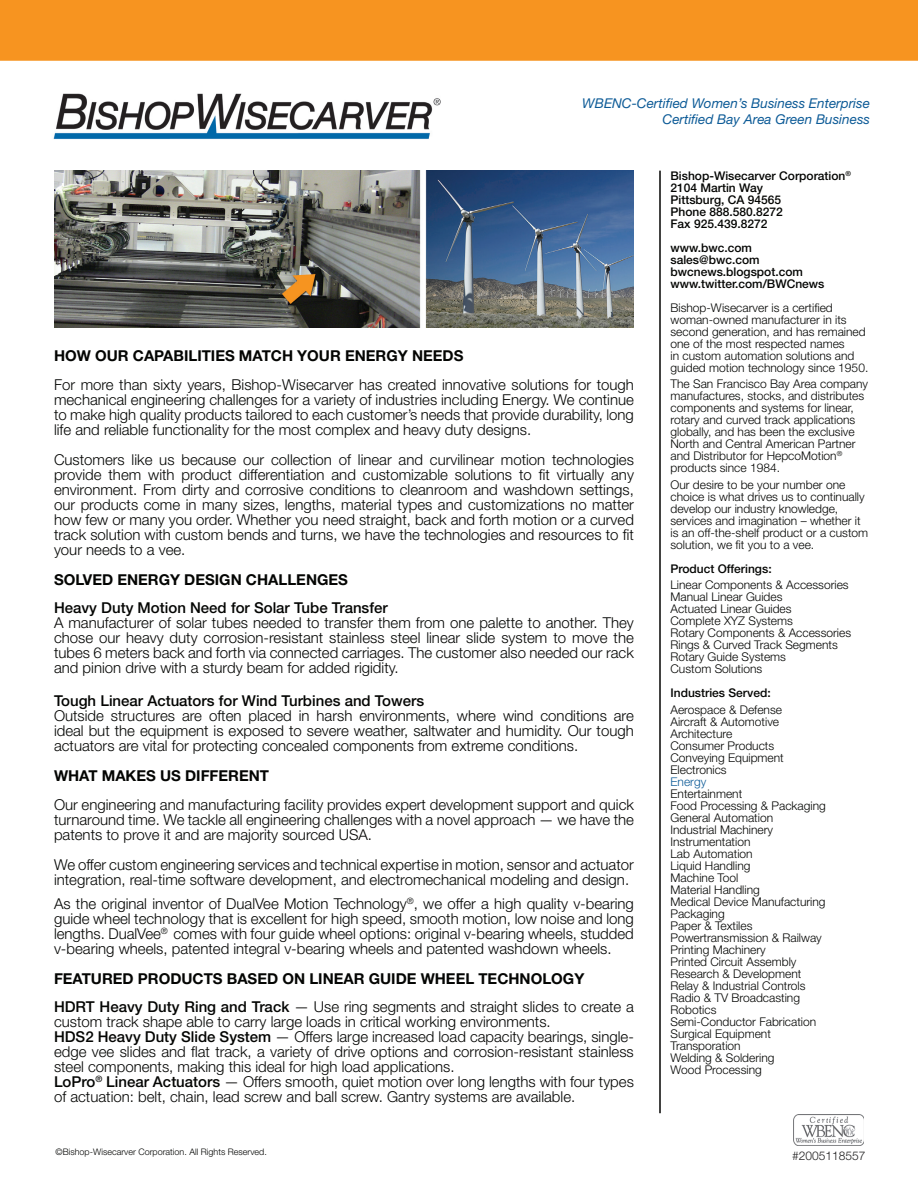
<style>
.page{position:relative;width:918px;height:1188px;background:#fff}
.page>*{position:absolute;margin:0;border:0;box-sizing:border-box;transform-origin:0 0}
.t1{font:300 15px/15px "Helvetica Neue";color:#040503;text-align:justify}
.t2{font:700 15px/28.5px "Helvetica Neue";color:#040503}
.t3{font:500 15px "Helvetica Neue";color:#040503}
.t4{font:italic 13.5px/16.2px "Helvetica Neue";color:#0d5b97;text-align:right}
.t5{font:300 12px/12px "Helvetica Neue";color:#040503}
.t6{font:500 12px/12px "Helvetica Neue";color:#040503}
.t7{font:300 12px "Helvetica Neue";color:#1e1d1e}
.t8{font:300 12px "Helvetica Neue";color:#0d5b97}
.t9{font:300 9px "Helvetica Neue";color:#040503}
.s1{font-weight:500}
.s2{font-weight:300}
</style>
<div class="page">
<img style="left:53px;top:93px;width:388px;height:47px">
<img style="left:54px;top:171px;width:580px;height:157px">
<div style="left:0;top:0;width:918px;height:61px;background:#f79420"></div>
<hr style="left:659px;top:171px;width:2px;height:942px;background:#040503">
<img style="left:793px;top:1115px;width:71px;height:31px">
<p class="t4" style="left:582px;top:95px;width:289px">WBENC-Certified Women’s Business Enterprise<br>Certified Bay Area Green Business</p>
<p class="t2" style="left:54px;top:341px;width:411px">HOW OUR CAPABILITIES MATCH YOUR ENERGY NEEDS</p>
<p class="t1" style="left:54px;top:377px;width:581px">For more than sixty years, Bishop-Wisecarver has created innovative solutions for tough mechanical engineering challenges for a variety of industries including Energy. We continue to make high quality products tailored to each customer’s needs that provide durability, long life and reliable functionality for the most complex and heavy duty designs.</p>
<p class="t1" style="left:54px;top:452px;width:581px">Customers like us because our collection of linear and curvilinear motion technologies provide them with product differentiation and customizable solutions to fit virtually any environment. From dirty and corrosive conditions to cleanroom and washdown settings, our products come in many sizes, lengths, material types and customizations no matter how few or many you order. Whether you need straight, back and forth motion or a curved track solution with custom bends and turns, we have the technologies and resources to fit your needs to a vee.</p>
<p class="t2" style="left:54px;top:565px;width:295px">SOLVED ENERGY DESIGN CHALLENGES</p>
<p class="t3" style="left:54px;top:599px;width:335px">Heavy Duty Motion Need for Solar Tube Transfer</p>
<p class="t1" style="left:54px;top:615px;width:581px">A manufacturer of solar tubes needed to transfer them from one palette to another. They chose our heavy duty corrosion-resistant stainless steel linear slide system to move the tubes 6 meters back and forth via connected carriages. The customer also needed our rack and pinion drive with a sturdy beam for added rigidity.</p>
<p class="t3" style="left:54px;top:692px;width:372px">Tough Linear Actuators for Wind Turbines and Towers</p>
<p class="t1" style="left:54px;top:708px;width:581px">Outside structures are often placed in harsh environments, where wind conditions are ideal but the equipment is exposed to severe weather, saltwater and humidity. Our tough actuators are vital for protecting concealed components from extreme conditions.</p>
<p class="t2" style="left:54px;top:761px;width:217px">WHAT MAKES US DIFFERENT</p>
<p class="t1" style="left:54px;top:797px;width:581px">Our engineering and manufacturing facility provides expert development support and quick turnaround time. We tackle all engineering challenges with a novel approach — we have the patents to prove it and are majority sourced USA.</p>
<p class="t1" style="left:54px;top:857px;width:581px">We offer custom engineering services and technical expertise in motion, sensor and actuator integration, real-time software development, and electromechanical modeling and design.</p>
<p class="t1" style="left:54px;top:896px;width:581px">As the original inventor of DualVee Motion Technology<sup>®</sup>, we offer a high quality v-bearing guide wheel technology that is excellent for high speed, smooth motion, low noise and long lengths. DualVee<sup>®</sup> comes with four guide wheel options: original v-bearing wheels, studded v-bearing wheels, patented integral v-bearing wheels and patented washdown wheels.</p>
<p class="t2" style="left:54px;top:964px;width:581px">FEATURED PRODUCTS BASED ON LINEAR GUIDE WHEEL TECHNOLOGY<br><span class="s1">HDRT Heavy Duty Ring and Track</span> <span class="s2">— Use ring segments and straight slides to create a</span></p>
<p class="t1" style="left:54px;top:1014px;width:581px;text-align:left">custom track shape able to carry large loads in critical working environments.<br><span class="s1">HDS2 Heavy Duty Slide System</span> — Offers large increased load capacity bearings, single&shy;edge vee slides and flat track, a variety of drive options and corrosion-resistant stainless steel components, making this ideal for high load applications.<br><span class="s1">LoPro</span><sup>®</sup> <span class="s1">Linear Actuators</span> — Offers smooth, quiet motion over long lengths with four types of actuation: belt, chain, lead screw and ball screw. Gantry systems are available.</p>
<p class="t9" style="left:56px;top:1146px;width:213px">©Bishop-Wisecarver Corporation. All Rights Reserved.</p>
<p class="t6" style="left:670px;top:170px;width:182px">Bishop-Wisecarver Corporation<sup>®<br></sup>2104 Martin Way<br>Pittsburg, CA 94565<br>Phone 888.580.8272<br>Fax 925.439.8272</p>
<p class="t6" style="left:670px;top:242px;width:156px">www.bwc.com sales@bwc.com bwcnews.blogspot.com www.twitter.com/BWCnews</p>
<p class="t5" style="left:670px;top:301px;width:199px">Bishop-Wisecarver is a certified woman-owned manufacturer in its second generation, and has remained one of the most respected names<br>in custom automation solutions and guided motion technology since 1950.</p>
<p class="t5" style="left:670px;top:378px;width:199px">The San Francisco Bay Area company manufactures, stocks, and distributes components and systems for linear, rotary and curved track applications globally, and has been the exclusive North and Central American Partner and Distributor for HepcoMotion<sup>® </sup>products since 1984.</p>
<p class="t5" style="left:671px;top:478px;width:199px">Our desire to be your number one choice is what drives us to continually develop our industry knowledge, services and imagination – whether it is an off-the-shelf product or a custom solution, we fit you to a vee.</p>
<p class="t6" style="left:671px;top:563px;width:103px">Product Offerings:</p>
<p class="t5" style="left:671px;top:579px;width:182px">Linear Components &amp; Accessories<br>Manual Linear Guides<br>Actuated Linear Guides<br>Complete XYZ Systems<br>Rotary Components &amp; Accessories<br>Rings &amp; Curved Track Segments<br>Rotary Guide Systems<br>Custom Solutions</p>
<p class="t6" style="left:671px;top:687px;width:102px">Industries Served:</p>
<p class="t5" style="left:671px;top:703px;width:115px">Aerospace &amp; Defense<br>Aircraft &amp; Automotive<br>Architecture<br>Consumer Products<br>Conveying Equipment<br>Electronics</p>
<p class="t8" style="left:671px;top:774px;width:37px">Energy</p>
<p class="t5" style="left:671px;top:787px;width:157px">Entertainment<br>Food Processing &amp; Packaging<br>General Automation<br>Industrial Machinery<br>Instrumentation<br>Lab Automation<br>Liquid Handling<br>Machine Tool<br>Material Handling<br>Medical Device Manufacturing<br>Packaging<br>Paper &amp; Textiles<br>Powertransmission &amp; Railway<br>Printing Machinery<br>Printed Circuit Assembly<br>Research &amp; Development<br>Relay &amp; Industrial Controls<br>Radio &amp; TV Broadcasting<br>Robotics<br>Semi-Conductor Fabrication<br>Surgical Equipment<br>Transporation<br>Welding &amp; Soldering<br>Wood Processing</p>
<p class="t7" style="left:792px;top:1148px;width:75px">#2005118557</p>
</div>
